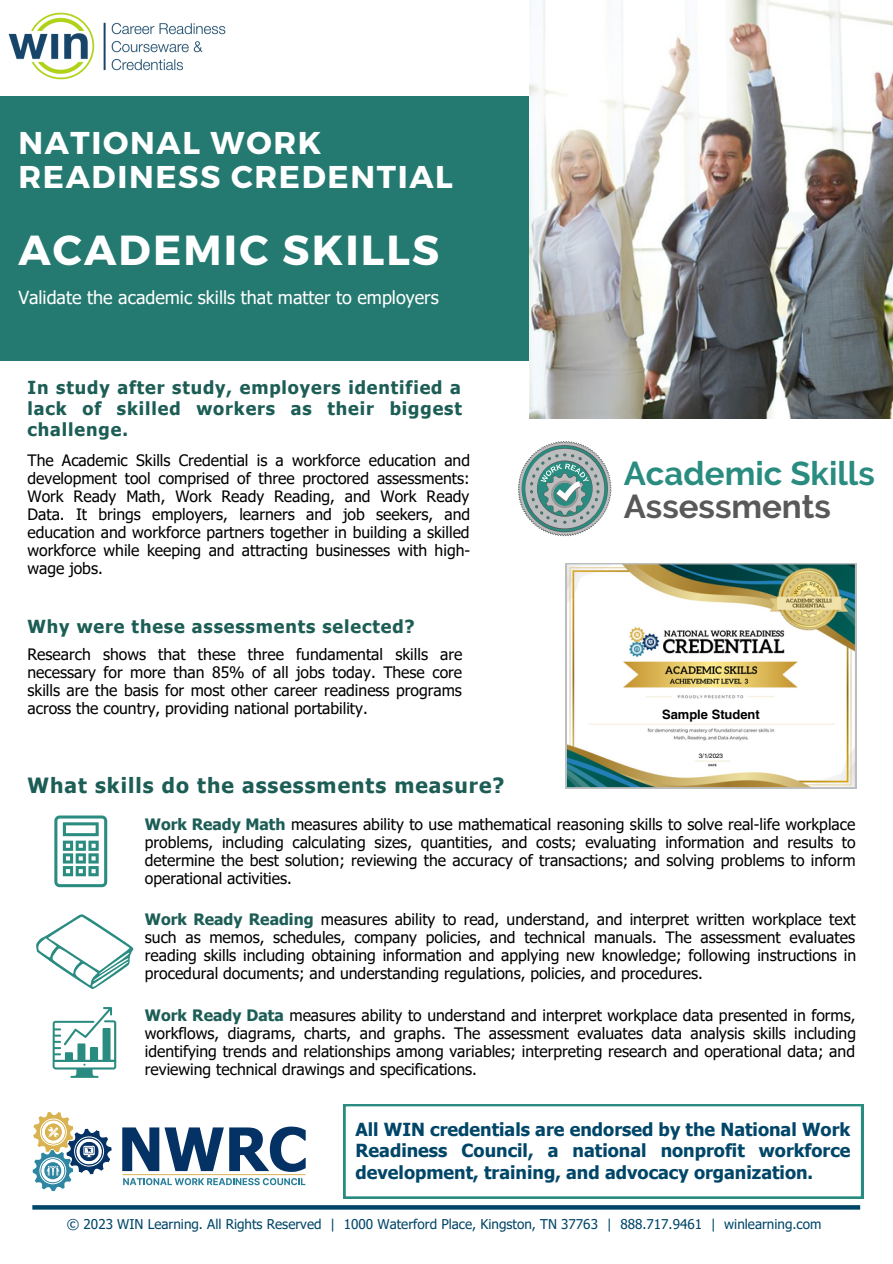
<style>
.page{position:relative;width:893px;height:1264px;background:#fff}
.page>*{position:absolute;margin:0;border:0;box-sizing:border-box;transform-origin:0 0}
.t1{font:700 42px "Montserrat";letter-spacing:.05em;color:#fff}
.t2{font:700 33px "Raleway";color:#2a8c80}
.t3{font:700 33px "Raleway";color:#595959}
.t4{font:700 31.5px/33.8px "Montserrat";letter-spacing:.05em;color:#fff}
.t5{font:700 21px "Tahoma";letter-spacing:.05em;color:#1c5d55}
.t6{font:700 18px/21.3px "Tahoma";color:#004668;text-align:justify}
.t7{font:700 18px/21.3px "Tahoma";letter-spacing:.05em;color:#1c5d55;text-align:justify}
.t8{font:18px "Tahoma";color:#fff}
.t9{font:15.75px/18px "Tahoma";color:#000;text-align:justify}
.t10{font:13.5px "Tahoma";color:#004668}
.t11{font:700 12.9px "Helvetica LT Pro";color:#000}
.t12{font:6.3px "Helvetica LT Pro";color:#000}
.s1{font-weight:700;color:#1c5d55}
</style>
<div class="page">
<div style="left:0;top:96px;width:613px;height:264px;background:#247a70"></div>
<img style="left:529px;top:0;width:363px;height:418px">
<svg style="left:32px;top:1205px;width:828px;height:4px;background:#084c6d"></svg>
<svg style="left:54px;top:815px;width:53px;height:72px"></svg>
<svg style="left:36px;top:914px;width:98px;height:75px"></svg>
<svg style="left:53px;top:1007px;width:63px;height:70px"></svg>
<svg style="left:518px;top:441px;width:93px;height:95px"></svg>
<svg style="left:343px;top:1104px;width:520px;height:94px"></svg>
<img style="left:8px;top:12px;width:217px;height:68px">
<svg style="left:122px;top:1126px;width:183px;height:45px"></svg>
<hr style="left:122px;top:1174px;width:183px;height:1px;background:#d9b351">
<svg style="left:123px;top:1178px;width:182px;height:7px"></svg>
<svg style="left:32px;top:1112px;width:80px;height:79px"></svg>
<svg style="left:565px;top:563px;width:290px;height:225px"></svg>
<p class="t4" style="left:18px;top:124px;width:436px">NATIONAL WORK<br>READINESS CREDENTIAL</p>
<p class="t1" style="left:18px;top:223px;width:422px">ACADEMIC SKILLS</p>
<p class="t8" style="left:18px;top:286px;width:422px">Validate the academic skills that matter to employers</p>
<p class="t7" style="left:28px;top:376px;width:436px">In study after study, employers identified a lack of skilled workers as their biggest challenge.</p>
<p class="t9" style="left:28px;top:451px;width:444px">The Academic Skills Credential is a workforce education and development tool comprised of three proctored assessments:<br>Work Ready Math, Work Ready Reading, and Work Ready Data. It brings employers, learners and job seekers, and education and workforce partners together in building a skilled workforce while keeping and attracting businesses with high&shy;wage jobs.</p>
<p class="t7" style="left:28px;top:615px;width:389px">Why were these assessments selected?</p>
<p class="t9" style="left:28px;top:645px;width:436px">Research shows that these three fundamental skills are necessary for more than 85% of all jobs today. These core skills are the basis for most other career readiness programs across the country, providing national portability.</p>
<p class="t5" style="left:28px;top:772px;width:478px">What skills do the assessments measure?</p>
<p class="t2" style="left:623px;top:453px;width:252px">Academic Skills</p>
<p class="t3" style="left:623px;top:486px;width:209px">Assessments</p>
<p class="t11" style="left:662px;top:709px;width:99px">Sample Student</p>
<p class="t12" style="left:698px;top:753px;width:26px">3/1/2023</p>
<p class="t9" style="left:145px;top:814px;width:712px"><span class="s1">Work Ready Math</span> measures ability to use mathematical reasoning skills to solve real-life workplace problems, including calculating sizes, quantities, and costs; evaluating information and results to determine the best solution; reviewing the accuracy of transactions; and solving problems to inform operational activities.</p>
<p class="t9" style="left:145px;top:910px;width:712px"><span class="s1">Work Ready Reading</span> measures ability to read, understand, and interpret written workplace text such as memos, schedules, company policies, and technical manuals. The assessment evaluates reading skills including obtaining information and applying new knowledge; following instructions in procedural documents; and understanding regulations, policies, and procedures.</p>
<p class="t9" style="left:145px;top:1005px;width:712px"><span class="s1">Work Ready Data</span> measures ability to understand and interpret workplace data presented in forms, workflows, diagrams, charts, and graphs. The assessment evaluates data analysis skills including identifying trends and relationships among variables; interpreting research and operational data; and reviewing technical drawings and specifications.</p>
<p class="t6" style="left:355px;top:1118px;width:496px">All WIN credentials are endorsed by the National Work Readiness Council, a national nonprofit workforce development, training, and advocacy organization.</p>
<p class="t10" style="left:67px;top:1214px;width:756px">© 2023 WIN Learning. All Rights Reserved | 1000 Waterford Place, Kingston, TN 37763 | 888.717.9461 | winlearning.com</p>
</div>
